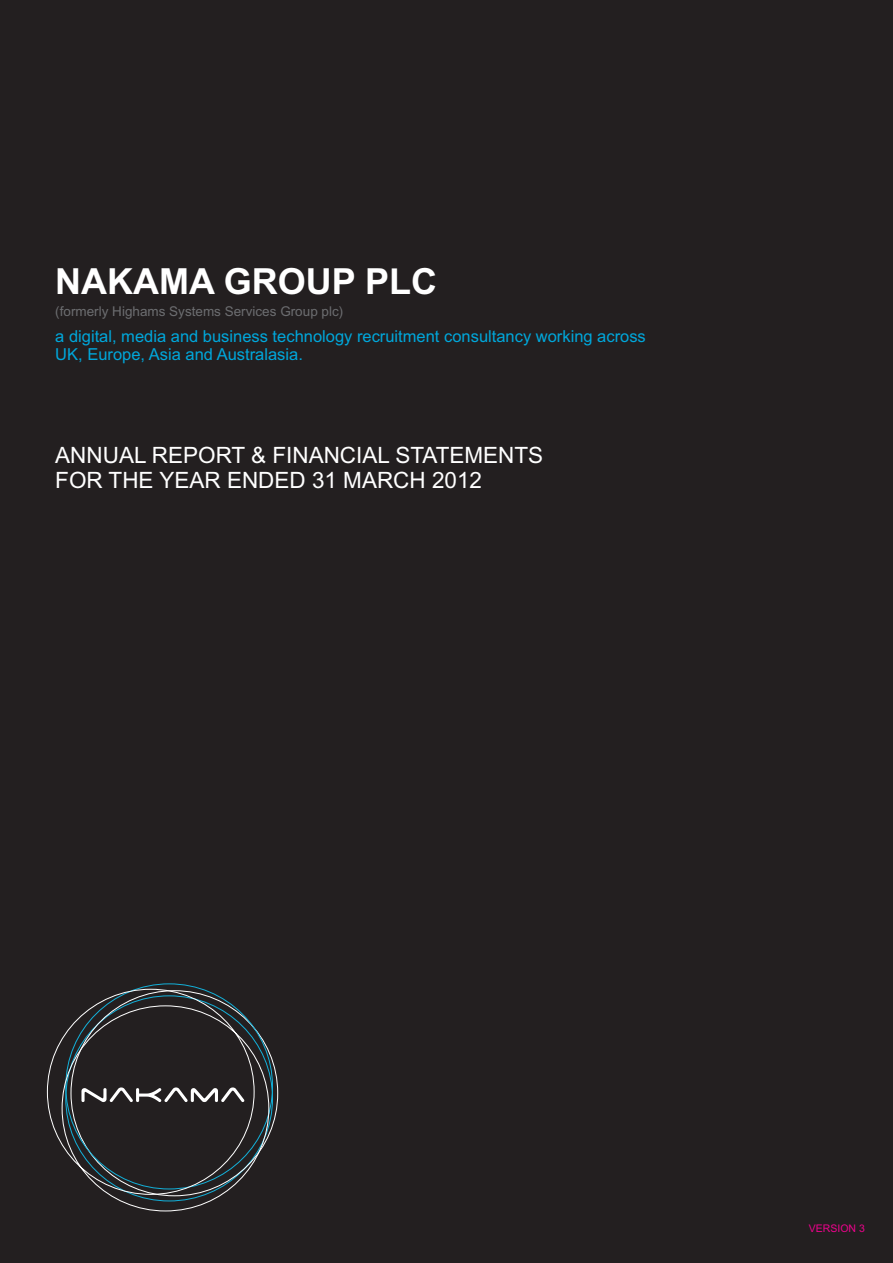
<style>
.page{position:relative;width:893px;height:1263px;background:#231f20}
.page>*{position:absolute;margin:0;border:0;box-sizing:border-box;transform-origin:0 0}
.t1{font:700 36px "Arial";color:#fff}
.t2{font:22.5px/25.5px "Arial";color:#fff}
.t3{font:16.5px/18px "Arial";color:#00a7db}
.t4{font:13.5px "Arial";color:#6c6d70}
.t5{font:10.5px "Arial";color:#ed028c}
</style>
<div class="page">
<svg style="left:46px;top:988px;width:224px;height:224px"></svg>
<h1 class="t1" style="left:55px;top:268px;width:383px">NAKAMA GROUP PLC</h1>
<p class="t4" style="left:55px;top:306px;width:290px">(formerly Highams Systems Services Group plc)</p>
<p class="t3" style="left:55px;top:329px;width:592px">a digital, media and business technology recruitment consultancy working across<br>UK, Europe, Asia and Australasia.</p>
<h2 class="t2" style="left:55px;top:444px;width:490px">ANNUAL REPORT &amp; FINANCIAL STATEMENTS<br>FOR THE YEAR ENDED 31 MARCH 2012</h2>
<p class="t5" style="left:809px;top:1224px;width:58px">VERSION 3</p>
</div>
